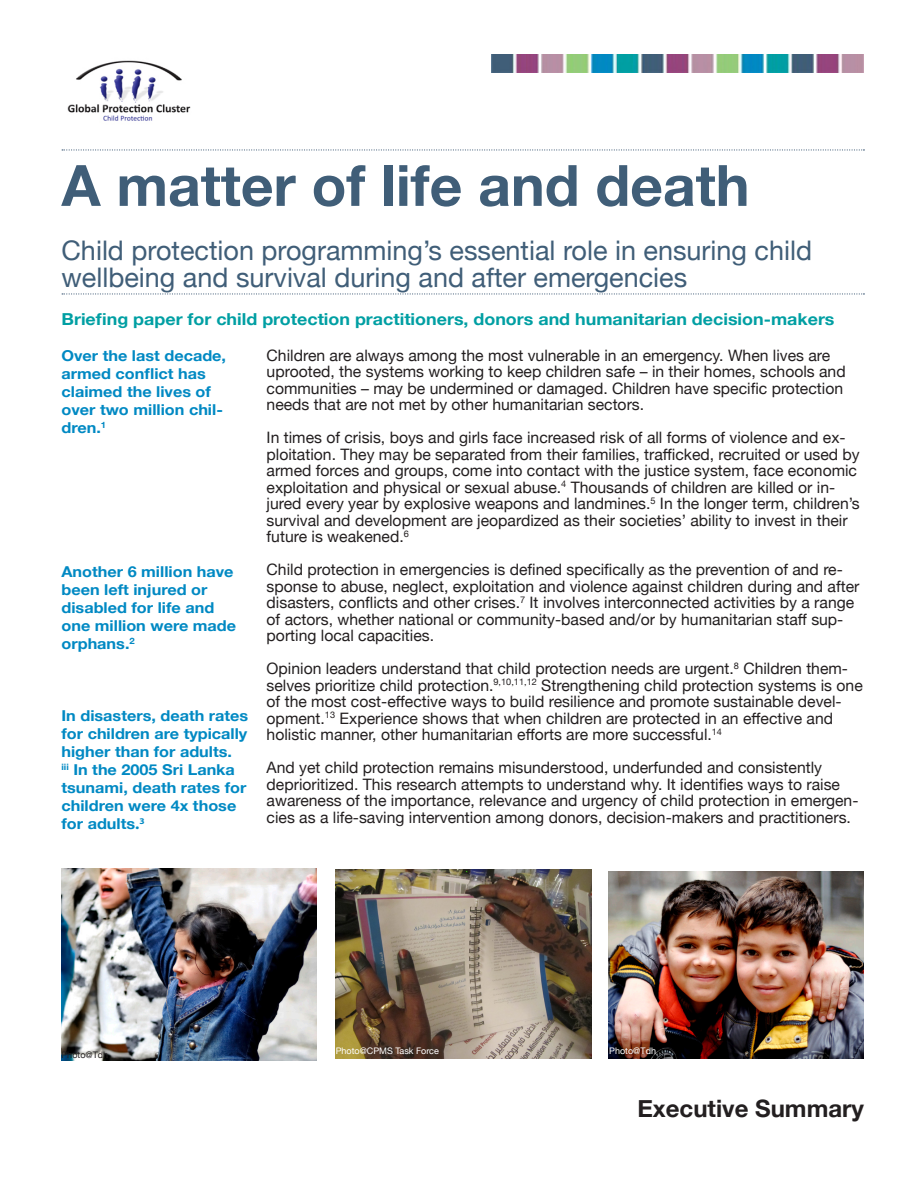
<style>
.page{position:relative;width:918px;height:1188px;background:#fff}
.page>*{position:absolute;margin:0;border:0;box-sizing:border-box;transform-origin:0 0}
.t1{font:700 57px "Helvetica Neue";color:#405e78}
.t2{font:27px "Helvetica Neue";color:#405e78}
.t3{font:700 24px "Helvetica Neue";color:#231f20}
.Subheader{font:700 16.5px "Helvetica Neue";color:#009fa3;scale:1.08 1}
.t4{font:15.75px/16.5px "Helvetica Neue";color:#231f20}
.Subheader-2{font:700 15px/18px "Helvetica Neue";color:#0189c3;scale:1.08 1}
.t5{font:9px "Helvetica Neue";color:#fff}
.t6{font:9px "Helvetica Neue";color:#231f20}
.s1{font-family:"Myriad Pro"}
</style>
<div class="page">
<img style="left:62px;top:869px;width:255px;height:191px">
<img style="left:336px;top:870px;width:255px;height:189px">
<img style="left:609px;top:871px;width:255px;height:188px">
<img style="left:491px;top:54px;width:373px;height:19px">
<svg style="left:62px;top:149px;width:802px;height:2px"></svg>
<svg style="left:62px;top:293px;width:802px;height:2px"></svg>
<img style="left:67px;top:60px;width:124px;height:61px">
<p class="t1" style="left:62px;top:141px;width:690px">A matter of life and death</p>
<p class="t2" style="left:62px;top:231px;width:752px">Child protection programming’s essential role in ensuring child</p>
<p class="t2" style="left:62px;top:258px;width:627px">wellbeing and survival during and after emergencies</p>
<p class="Subheader" style="left:62px;top:306px;width:717px">Briefing paper for child protection practitioners, donors and humanitarian decision-makers</p>
<p class="Subheader-2" style="left:62px;top:347px;width:154px">Over the last decade, armed conflict has claimed the lives of over two million chil&shy;dren.<sup>1</sup></p>
<p class="Subheader-2" style="left:62px;top:563px;width:163px">Another 6 million have been left injured or disabled for life and one million were made orphans.<sup>2</sup></p>
<p class="Subheader-2" style="left:62px;top:707px;width:175px">In disasters, death rates for children are typically higher than for adults.<br><sup>iii</sup> In the 2005 Sri Lanka tsunami, death rates for children were 4x those for adults<span class="s1">.</span><sup>3</sup></p>
<p class="t4" style="left:267px;top:348px;width:581px">Children are always among the most vulnerable in an emergency. When lives are uprooted, the systems working to keep children safe – in their homes, schools and communities – may be undermined or damaged. Children have specific protection needs that are not met by other humanitarian sectors.</p>
<p class="t4" style="left:267px;top:430px;width:595px">In times of crisis, boys and girls face increased risk of all forms of violence and ex&shy;ploitation. They may be separated from their families, trafficked, recruited or used by armed forces and groups, come into contact with the justice system, face economic exploitation and physical or sexual abuse.<sup>4</sup> Thousands of children are killed or in&shy;jured every year by explosive weapons and landmines.<sup>5</sup> In the longer term, children’s survival and development are jeopardized as their societies’ ability to invest in their future is weakened.<sup>6</sup></p>
<p class="t4" style="left:267px;top:562px;width:594px">Child protection in emergencies is defined specifically as the prevention of and re&shy;sponse to abuse, neglect, exploitation and violence against children during and after disasters, conflicts and other crises.<sup>7</sup> It involves interconnected activities by a range of actors, whether national or community-based and/or by humanitarian staff sup&shy;porting local capacities.</p>
<p class="t4" style="left:267px;top:661px;width:598px">Opinion leaders understand that child protection needs are urgent.<sup>8</sup> Children them&shy;selves prioritize child protection.<sup>9,10,11,12</sup> Strengthening child protection systems is one of the most cost-effective ways to build resilience and promote sustainable devel&shy;opment.<sup>13</sup> Experience shows that when children are protected in an effective and holistic manner, other humanitarian efforts are more successful.<sup>14</sup></p>
<p class="t4" style="left:267px;top:760px;width:593px">And yet child protection remains misunderstood, underfunded and consistently deprioritized. This research attempts to understand why. It identifies ways to raise awareness of the importance, relevance and urgency of child protection in emergen&shy;cies as a life-saving intervention among donors, decision-makers and practitioners.</p>
<p class="t6" style="left:62px;top:1048px;width:48px">Photo@Tdh</p>
<p class="t5" style="left:336px;top:1044px;width:105px">Photo@CPMS Task Force</p>
<p class="t5" style="left:609px;top:1044px;width:48px">Photo@Tdh</p>
<p class="t3" style="left:637px;top:1090px;width:228px">Executive Summary</p>
</div>
